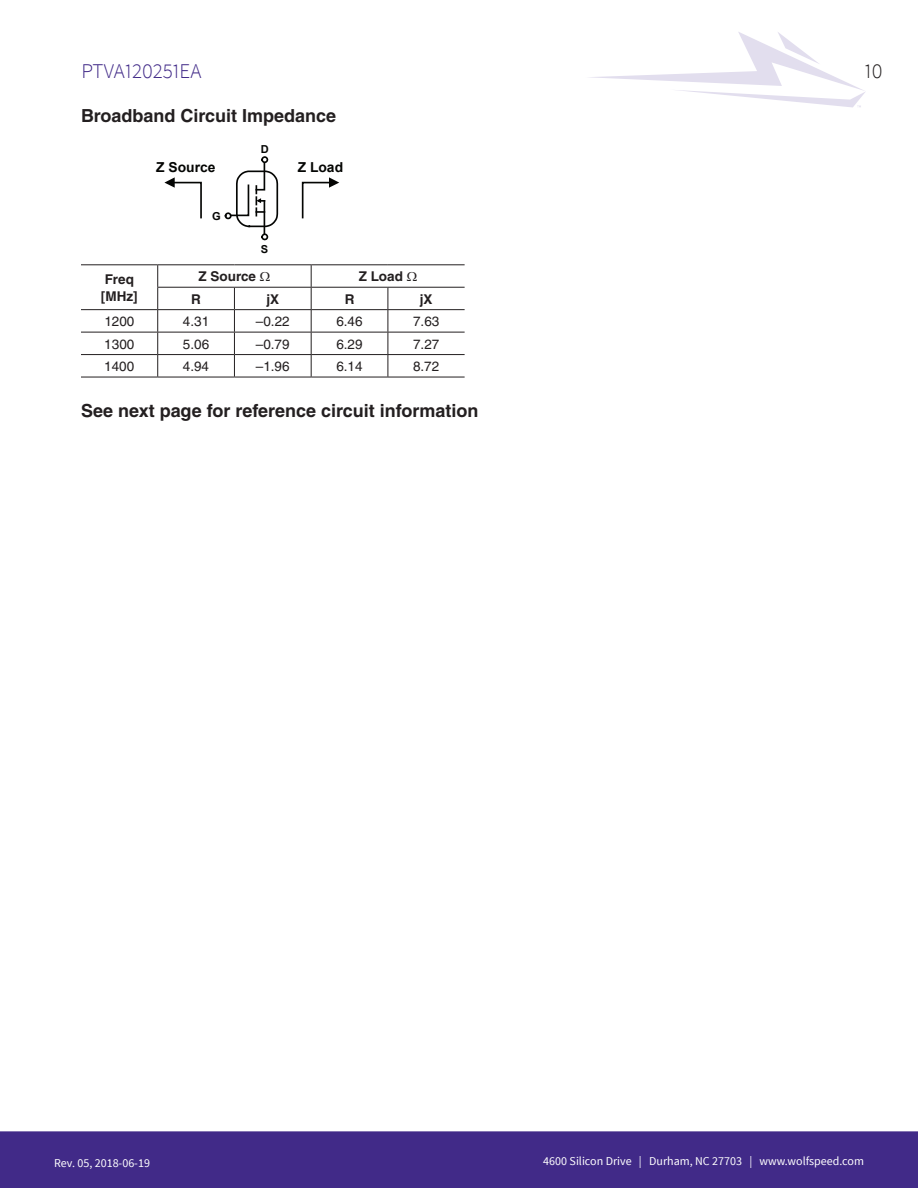
<style>
.page{position:relative;width:918px;height:1188px;background:#fff}
.page>*{position:absolute;margin:0;border:0;box-sizing:border-box;transform-origin:0 0}
.t1{font:300 21px "Source Sans Pro";color:#412a88}
.t2{font:300 21px "Source Sans Pro";color:#231f20}
.t3{font:700 18px "Helvetica";color:#231f20}
.t4{font:700 13.65px "Arial";color:#040503}
.t5{font:13.5px "Helvetica";color:#231f20}
.t6{font:700 13.5px/16.2px "Helvetica";color:#231f20}
.t7{font:12px "Source Sans Pro";color:#fff}
.t8{font:700 10.95px "Arial";color:#040503}
</style>
<div class="page">
<div style="left:0;top:1131px;width:917px;height:57px;background:#412a88"></div>
<svg style="left:590px;top:32px;width:275px;height:75px"></svg>
<svg style="left:917px;top:1131px;width:1px;height:57px"></svg>
<svg style="left:164px;top:177px;width:38px;height:42px"></svg>
<svg style="left:224px;top:156px;width:55px;height:85px"></svg>
<svg style="left:301px;top:177px;width:38px;height:42px"></svg>
<hr style="left:81px;top:264px;width:77px;height:1px;background:#231f20">
<hr style="left:158px;top:264px;width:76px;height:1px;background:#231f20">
<hr style="left:234px;top:264px;width:77px;height:1px;background:#231f20">
<hr style="left:311px;top:264px;width:77px;height:1px;background:#231f20">
<hr style="left:388px;top:264px;width:77px;height:1px;background:#231f20">
<hr style="left:157px;top:287px;width:77px;height:1px;background:#231f20">
<hr style="left:234px;top:287px;width:77px;height:1px;background:#231f20">
<hr style="left:311px;top:287px;width:77px;height:1px;background:#231f20">
<hr style="left:388px;top:287px;width:77px;height:1px;background:#231f20">
<hr style="left:81px;top:309px;width:77px;height:1px;background:#231f20">
<hr style="left:158px;top:309px;width:76px;height:1px;background:#231f20">
<hr style="left:234px;top:309px;width:77px;height:1px;background:#231f20">
<hr style="left:311px;top:309px;width:77px;height:1px;background:#231f20">
<hr style="left:388px;top:309px;width:77px;height:1px;background:#231f20">
<hr style="left:81px;top:332px;width:77px;height:1px;background:#231f20">
<hr style="left:158px;top:332px;width:76px;height:1px;background:#231f20">
<hr style="left:234px;top:332px;width:77px;height:1px;background:#231f20">
<hr style="left:311px;top:332px;width:77px;height:1px;background:#231f20">
<hr style="left:388px;top:332px;width:77px;height:1px;background:#231f20">
<hr style="left:81px;top:354px;width:77px;height:1px;background:#231f20">
<hr style="left:158px;top:354px;width:76px;height:1px;background:#231f20">
<svg style="left:157px;top:265px;width:1px;height:112px"></svg>
<hr style="left:234px;top:354px;width:77px;height:1px;background:#231f20">
<svg style="left:234px;top:288px;width:1px;height:89px"></svg>
<hr style="left:311px;top:354px;width:77px;height:1px;background:#231f20">
<svg style="left:311px;top:265px;width:1px;height:112px"></svg>
<hr style="left:388px;top:354px;width:77px;height:1px;background:#231f20">
<svg style="left:388px;top:288px;width:1px;height:89px"></svg>
<hr style="left:81px;top:377px;width:77px;height:1px;background:#231f20">
<hr style="left:158px;top:377px;width:76px;height:1px;background:#231f20">
<hr style="left:234px;top:377px;width:77px;height:1px;background:#231f20">
<hr style="left:311px;top:377px;width:77px;height:1px;background:#231f20">
<hr style="left:388px;top:377px;width:77px;height:1px;background:#231f20">
<h1 class="t1" style="left:82px;top:58px;width:121px">PTVA120251EA</h1>
<h1 class="t2" style="left:865px;top:58px;width:20px">10</h1>
<h2 class="t3" style="left:81px;top:105px;width:257px">Broadband Circuit Impedance</h2>
<p class="t8" style="left:261px;top:141px;width:10px">D</p>
<p class="t4" style="left:156px;top:157px;width:61px">Z Source</p>
<p class="t4" style="left:298px;top:157px;width:47px">Z Load</p>
<p class="t8" style="left:212px;top:208px;width:10px">G</p>
<p class="t8" style="left:261px;top:241px;width:9px">S</p>
<p class="t6" style="left:101px;top:271px;width:38px">Freq [MHz]</p>
<p class="t6" style="left:199px;top:268px;width:59px">Z Source</p>
<p class="t6" style="left:359px;top:268px;width:46px">Z Load</p>
<p class="t6" style="left:191px;top:291px;width:11px">R</p>
<p class="t6" style="left:266px;top:291px;width:14px">jX</p>
<p class="t6" style="left:345px;top:291px;width:11px">R</p>
<p class="t6" style="left:420px;top:291px;width:14px">jX</p>
<p class="t5" style="left:104px;top:314px;width:32px">1200</p>
<p class="t5" style="left:183px;top:314px;width:28px">4.31</p>
<p class="t5" style="left:256px;top:314px;width:35px">–0.22</p>
<p class="t5" style="left:336px;top:314px;width:28px">6.46</p>
<p class="t5" style="left:413px;top:314px;width:28px">7.63</p>
<p class="t5" style="left:104px;top:336px;width:32px">1300</p>
<p class="t5" style="left:183px;top:336px;width:28px">5.06</p>
<p class="t5" style="left:256px;top:336px;width:35px">–0.79</p>
<p class="t5" style="left:336px;top:336px;width:28px">6.29</p>
<p class="t5" style="left:413px;top:336px;width:28px">7.27</p>
<p class="t5" style="left:104px;top:358px;width:32px">1400</p>
<p class="t5" style="left:183px;top:358px;width:28px">4.94</p>
<p class="t5" style="left:256px;top:358px;width:35px">–1.96</p>
<p class="t5" style="left:336px;top:358px;width:28px">6.14</p>
<p class="t5" style="left:413px;top:358px;width:28px">8.72</p>
<h2 class="t3" style="left:81px;top:400px;width:399px">See next page for reference circuit information</h2>
<p class="t7" style="left:54px;top:1155px;width:97px">Rev. 05, 2018-06-19</p>
<p class="t7" style="left:543px;top:1153px;width:322px">4600 Silicon Drive | Durham, NC 27703 | www.wolfspeed.com</p>
</div>
